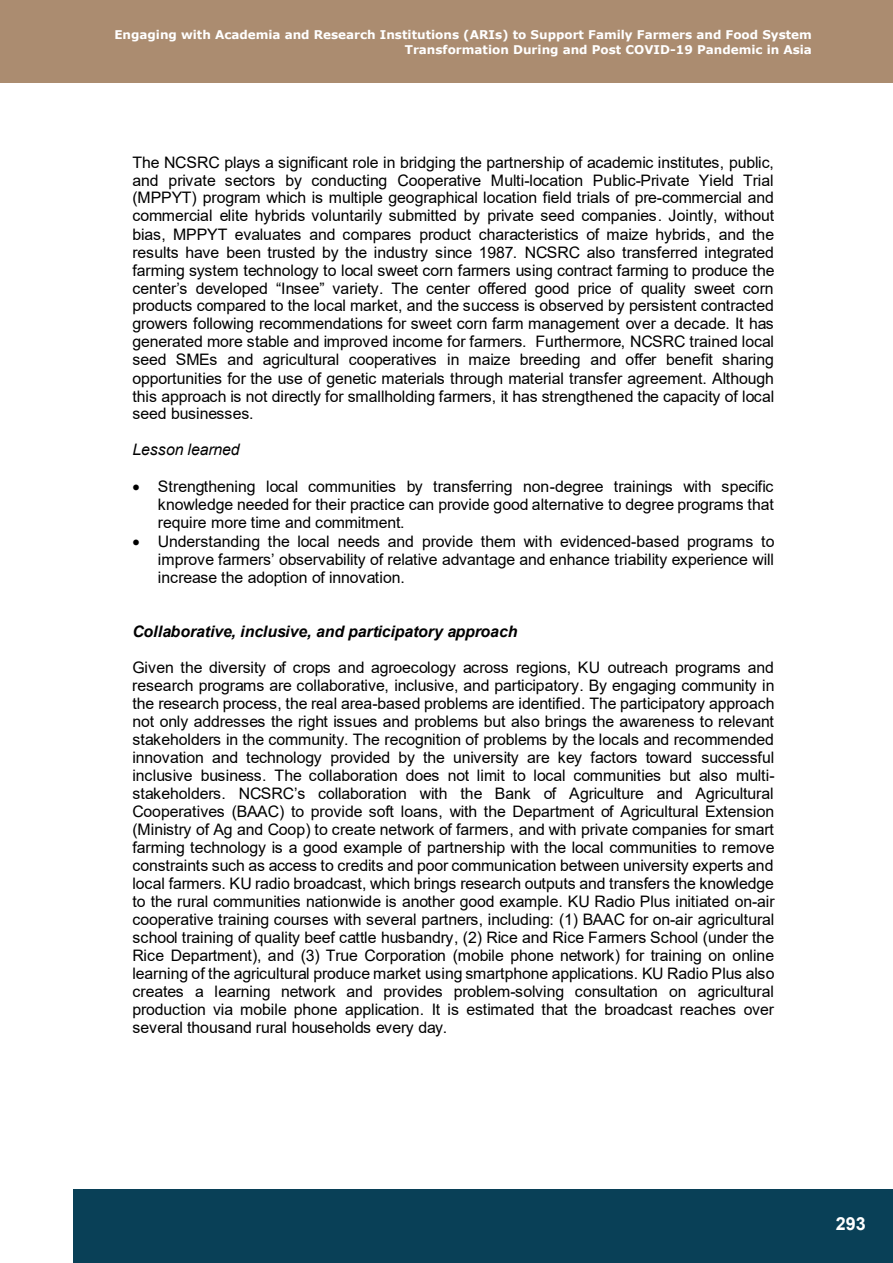
<style>
.page{position:relative;width:893px;height:1263px;background:#fff}
.page>*{position:absolute;margin:0;border:0;box-sizing:border-box;transform-origin:0 0}
.t1{font:700 18px "Arial";color:#fff}
.t2{font:15.9px/18px "Arial";letter-spacing:-.01em;color:#000;text-align:justify}
.t3{font:italic 700 15.9px "Arial";color:#000}
.t4{font:italic 15.9px "Arial";letter-spacing:-.01em;color:#000}
.t5{font:700 12px/14.4px "Verdana";color:#fff;text-align:right}
</style>
<div class="page">
<div style="left:73px;top:1189px;width:820px;height:73px;background:#094057"></div>
<div style="left:0;top:0;width:893px;height:83px;background:#ab8c70"></div>
<p class="t5" style="left:114px;top:27px;width:699px">Engaging with Academia and Research Institutions (ARIs) to Support Family Farmers and Food System<br>Transformation During and Post COVID-19 Pandemic in Asia</p>
<p class="t2" style="left:132px;top:153px;width:644px">The NCSRC plays a significant role in bridging the partnership of academic institutes, public, and private sectors by conducting Cooperative Multi-location Public-Private Yield Trial (MPPYT) program which is multiple geographical location field trials of pre-commercial and commercial elite hybrids voluntarily submitted by private seed companies. Jointly, without bias, MPPYT evaluates and compares product characteristics of maize hybrids, and the results have been trusted by the industry since 1987. NCSRC also transferred integrated farming system technology to local sweet corn farmers using contract farming to produce the center’s developed “Insee” variety. The center offered good price of quality sweet corn products compared to the local market, and the success is observed by persistent contracted growers following recommendations for sweet corn farm management over a decade. It has generated more stable and improved income for farmers. Furthermore, NCSRC trained local seed SMEs and agricultural cooperatives in maize breeding and offer benefit sharing opportunities for the use of genetic materials through material transfer agreement. Although this approach is not directly for smallholding farmers, it has strengthened the capacity of local seed businesses.</p>
<p class="t4" style="left:132px;top:439px;width:109px">Lesson learned</p>
<p class="t2" style="left:158px;top:477px;width:617px;text-indent:-26px">• Strengthening local communities by transferring non-degree trainings with specific knowledge needed for their practice can provide good alternative to degree programs that require more time and commitment.</p>
<p class="t2" style="left:158px;top:533px;width:618px;text-indent:-26px">• Understanding the local needs and provide them with evidenced-based programs to improve farmers’ observability of relative advantage and enhance triability experience will increase the adoption of innovation.</p>
<p class="t3" style="left:132px;top:621px;width:387px">Collaborative, inclusive, and participatory approach</p>
<p class="t2" style="left:132px;top:658px;width:644px">Given the diversity of crops and agroecology across regions, KU outreach programs and research programs are collaborative, inclusive, and participatory. By engaging community in the research process, the real area-based problems are identified. The participatory approach not only addresses the right issues and problems but also brings the awareness to relevant stakeholders in the community. The recognition of problems by the locals and recommended innovation and technology provided by the university are key factors toward successful inclusive business. The collaboration does not limit to local communities but also multi&shy;stakeholders. NCSRC’s collaboration with the Bank of Agriculture and Agricultural Cooperatives (BAAC) to provide soft loans, with the Department of Agricultural Extension (Ministry of Ag and Coop) to create network of farmers, and with private companies for smart farming technology is a good example of partnership with the local communities to remove constraints such as access to credits and poor communication between university experts and local farmers. KU radio broadcast, which brings research outputs and transfers the knowledge to the rural communities nationwide is another good example. KU Radio Plus initiated on-air cooperative training courses with several partners, including: (1) BAAC for on-air agricultural school training of quality beef cattle husbandry, (2) Rice and Rice Farmers School (under the Rice Department), and (3) True Corporation (mobile phone network) for training on online learning of the agricultural produce market using smartphone applications. KU Radio Plus also creates a learning network and provides problem-solving consultation on agricultural production via mobile phone application. It is estimated that the broadcast reaches over several thousand rural households every day.</p>
<p class="t1" style="left:836px;top:1211px;width:32px">293</p>
</div>
